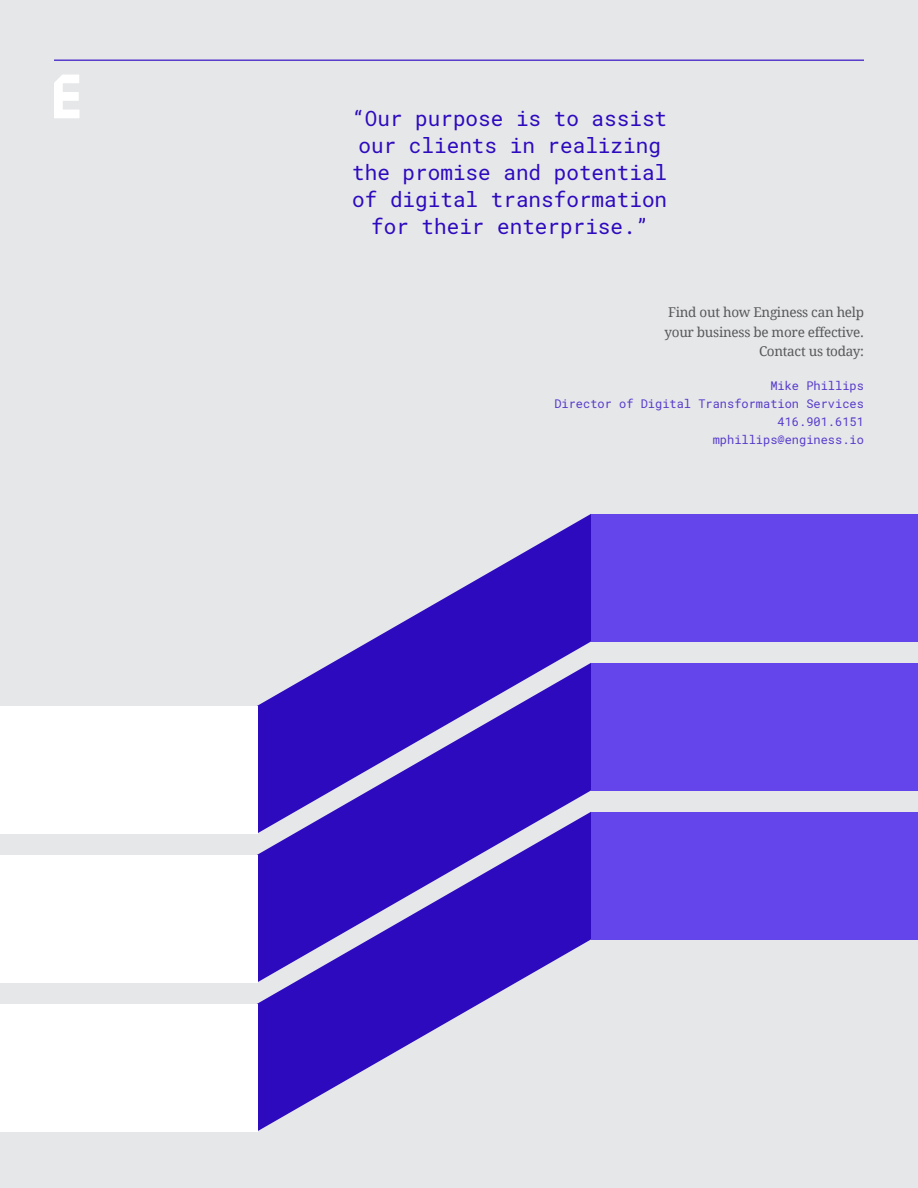
<style>
.page{position:relative;width:918px;height:1188px;background:#e6e7e9}
.page>*{position:absolute;margin:0;border:0;box-sizing:border-box;transform-origin:0 0}
.t1{font:21px/27px "Roboto Mono";color:#2d0abe;text-align:center}
.t2{font:13.5px/19.5px "Droid Serif";letter-spacing:-.02em;color:#57585a;text-align:right}
.t3{font:12px/18px "Roboto Mono";color:#573bcb;text-align:right}
</style>
<div class="page">
<svg style="left:332px;top:514px;width:259px;height:149px"></svg>
<svg style="left:257px;top:663px;width:334px;height:149px;background:#492cc4"></svg>
<svg style="left:257px;top:812px;width:334px;height:320px;fill:#2d0abe"></svg>
<div style="left:591px;top:514px;width:327px;height:127px;background:#6345eb"></div>
<div style="left:0;top:706px;width:257px;height:128px;background:#fff"></div>
<div style="left:591px;top:663px;width:327px;height:127px;background:#6345eb"></div>
<div style="left:0;top:855px;width:257px;height:128px;background:#fff"></div>
<div style="left:591px;top:812px;width:327px;height:127px;background:#6345eb"></div>
<div style="left:0;top:1004px;width:257px;height:128px;background:#fff"></div>
<hr style="left:54px;top:59px;width:810px;height:2px;background:#573bcb">
<svg style="left:54px;top:75px;width:26px;height:43px"></svg>
<p class="t1" style="left:352px;top:104px;width:317px">“Our purpose is to assist our clients in realizing the promise and potential of digital transformation for their enterprise.”</p>
<p class="t2" style="left:665px;top:303px;width:201px">Find out how Enginess can help your business be more effective.<br>Contact us today:</p>
<p class="t3" style="left:554px;top:376px;width:311px">Mike Phillips<br>Director of Digital Transformation Services<br>416.901.6151<br>mphillips@enginess.io</p>
</div>
